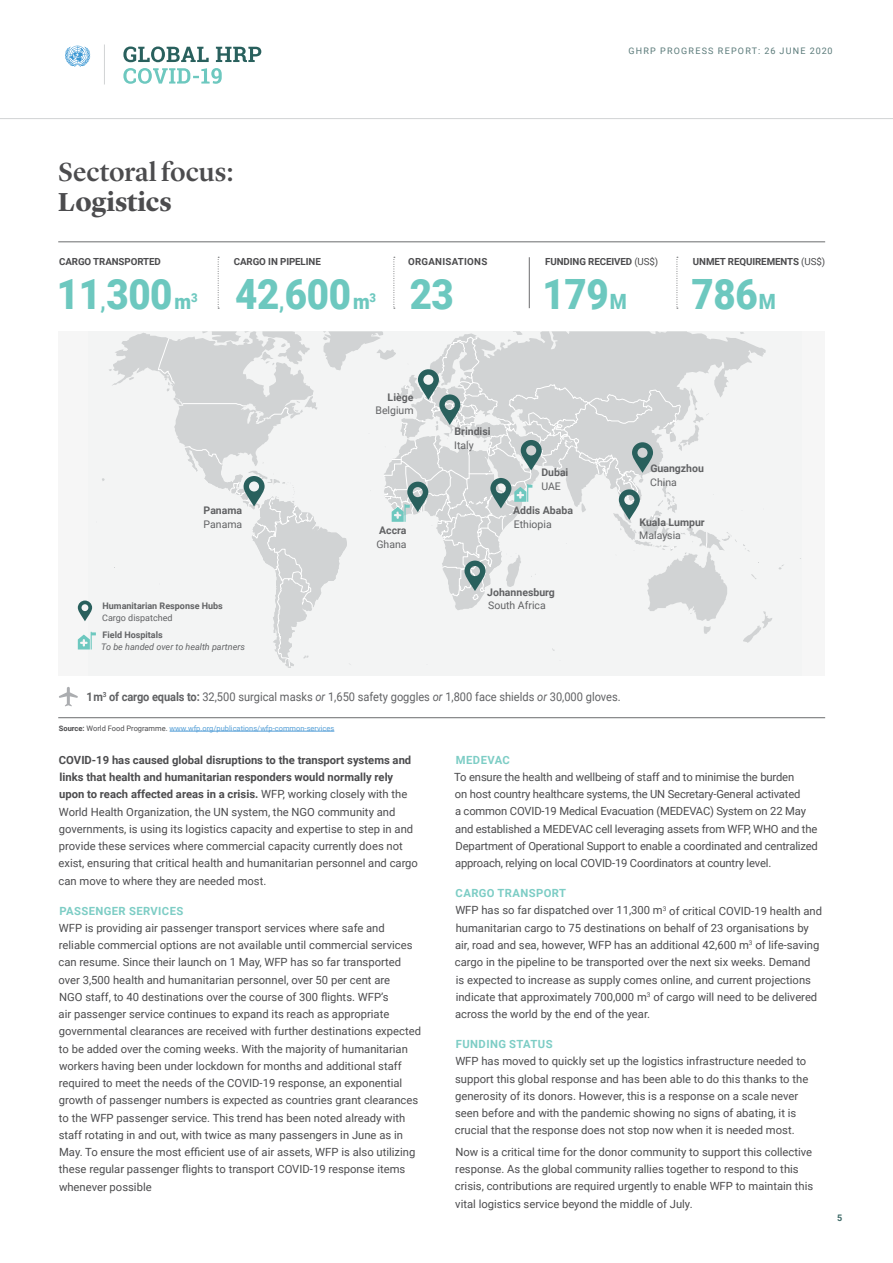
<style>
.page{position:relative;width:893px;height:1263px;background:#fff}
.page>*{position:absolute;margin:0;border:0;box-sizing:border-box;transform-origin:0 0}
.t1{font:900 41.7px "Roboto";letter-spacing:-.01em;color:#6dc8bf;scale:.92 1}
.t2{font:500 27px "Lyon Display";color:#4c4c4e}
.t3{font:700 27px "Lyon Display";color:#4c4c4e}
.t4{font:12px "Roboto";color:#616264;scale:.92 1}
.t5{font:11.25px/17.2px "Roboto";color:#4c4c4e}
.t6{font:700 11.25px "Roboto";letter-spacing:.035em;color:#7dcdc5}
.t7{font:700 10.5px "Roboto";color:#616264}
.t8{font:10.5px "Roboto";color:#616264}
.t9{font:700 9.75px "Roboto";letter-spacing:-.01em;color:#4c4c4e}
.t10{font:700 9.75px "Roboto";letter-spacing:.025em;color:#4c4c4e}
.t11{font:700 9px "Roboto";color:#616264}
.t12{font:italic 9px "Roboto";color:#616264}
.t13{font:9px "Roboto";letter-spacing:.135em;color:#5a7a79}
.t14{font:9px "Roboto";color:#616264}
.t15{font:700 9px "Roboto";color:#3e6a67}
.t16{font:7.5px "Roboto";color:#549fd7}
.s1{font-weight:400}
.s2{font-size:21px}
.s3{font-weight:700}
.s4{font-style:italic}
.s5{font-weight:700;color:#4c4c4e}
.s6{color:#4c4c4e}
.s7{font-weight:700;color:#7dcdc5}
</style>
<div class="page">
<svg style="left:123px;top:68px;width:99px;height:16px"></svg>
<svg style="left:123px;top:47px;width:138px;height:15px"></svg>
<hr style="left:104px;top:45px;width:1px;height:40px;background:#d1d3d4">
<svg style="left:65px;top:46px;width:25px;height:21px"></svg>
<hr style="left:58px;top:241px;width:767px;height:1px;background:#6b6c6e">
<svg style="left:218px;top:257px;width:1px;height:52px"></svg>
<svg style="left:677px;top:257px;width:1px;height:52px"></svg>
<svg style="left:393px;top:257px;width:2px;height:52px"></svg>
<hr style="left:529px;top:257px;width:1px;height:51px;background:#6b6c6e">
<div style="left:58px;top:331px;width:767px;height:344px;background:#f6f6f6"></div>
<svg style="left:778px;top:564px;width:6px;height:6px"></svg>
<hr style="left:0;top:118px;width:893px;height:1px;background:#d1d3d4">
<svg style="left:102px;top:331px;width:670px;height:337px"></svg>
<svg style="left:78px;top:600px;width:14px;height:21px"></svg>
<svg style="left:78px;top:632px;width:18px;height:17px"></svg>
<hr style="left:58px;top:717px;width:767px;height:1px;background:#6b6c6e">
<hr style="left:170px;top:731px;width:164px;height:1px;background:#549fd7">
<svg style="left:59px;top:687px;width:19px;height:19px"></svg>
<h2 class="t2" style="left:58px;top:152px;width:177px">Sectoral focus:</h2>
<h2 class="t3" style="left:58px;top:182px;width:115px">Logistics</h2>
<p class="t13" style="left:628px;top:44px;width:206px">GHRP PROGRESS REPORT: 26 JUNE 2020</p>
<p class="t9" style="left:59px;top:255px;width:103px">CARGO TRANSPORTED</p>
<p class="t9" style="left:234px;top:255px;width:88px">CARGO IN PIPELINE</p>
<p class="t10" style="left:408px;top:255px;width:81px">ORGANISATIONS</p>
<p class="t9" style="left:545px;top:255px;width:115px">FUNDING RECEIVED <span class="s1">(US$)</span></p>
<p class="t9" style="left:693px;top:255px;width:134px">UNMET REQUIREMENTS <span class="s1">(US$)</span></p>
<h1 class="t1" style="left:57px;top:264px;width:155px">11<span class="s2">,</span>300<span class="s2">m</span><sup>3</sup></h1>
<h1 class="t1" style="left:235px;top:264px;width:155px">42<span class="s2">,</span>600<span class="s2">m</span><sup>3</sup></h1>
<h1 class="t1" style="left:410px;top:264px;width:50px">23</h1>
<h1 class="t1" style="left:543px;top:264px;width:93px">179<span class="s2">M</span></h1>
<h1 class="t1" style="left:691px;top:264px;width:93px">786<span class="s2">M</span></h1>
<p class="t7" style="left:204px;top:503px;width:40px">Panama</p>
<p class="t8" style="left:204px;top:517px;width:40px">Panama</p>
<p class="t11" style="left:103px;top:599px;width:122px">Humanitarian Response Hubs</p>
<p class="t14" style="left:102px;top:611px;width:72px">Cargo dispatched</p>
<p class="t11" style="left:103px;top:629px;width:62px">Field Hospitals</p>
<p class="t12" style="left:101px;top:641px;width:145px">To be handed over to health partners</p>
<p class="t7" style="left:388px;top:390px;width:27px">Liège</p>
<p class="t8" style="left:375px;top:403px;width:40px">Belgium</p>
<p class="t7" style="left:379px;top:523px;width:29px">Accra</p>
<p class="t8" style="left:376px;top:536px;width:32px">Ghana</p>
<p class="t7" style="left:454px;top:424px;width:38px">Brindisi</p>
<p class="t8" style="left:454px;top:437px;width:21px">Italy</p>
<p class="t7" style="left:541px;top:465px;width:29px">Dubai</p>
<p class="t8" style="left:541px;top:479px;width:21px">UAE</p>
<p class="t7" style="left:513px;top:503px;width:61px">Addis Ababa</p>
<p class="t8" style="left:514px;top:517px;width:39px">Ethiopia</p>
<p class="t7" style="left:487px;top:585px;width:69px">Johannesburg</p>
<p class="t8" style="left:488px;top:598px;width:59px">South Africa</p>
<p class="t4" style="left:86px;top:688px;width:582px"><span class="s3">1m</span><sup>3</sup> <span class="s3">of cargo equals to:</span> 32,500 surgical masks <span class="s4">or</span> 1,650 safety goggles <span class="s4">or</span> 1,800 face shields <span class="s4">or</span> 30,000 gloves.</p>
<p class="t16" style="left:59px;top:723px;width:277px"><span class="s5">Source:</span> <span class="s6">World Food Programme.</span> www.wfp.org/publications/wfp-common-services</p>
<p class="t7" style="left:650px;top:461px;width:55px">Guangzhou</p>
<p class="t8" style="left:650px;top:475px;width:28px">China</p>
<p class="t7" style="left:639px;top:515px;width:67px">Kuala Lumpur</p>
<p class="t8" style="left:639px;top:528px;width:43px">Malaysia</p>
<p class="t5" style="left:59px;top:751px;width:361px"><span class="s3">COVID-19 has caused global disruptions to the transport systems and links that health and humanitarian responders would normally rely upon to reach affected areas in a crisis.</span> WFP, working closely with the World Health Organization, the UN system, the NGO community and governments, is using its logistics capacity and expertise to step in and provide these services where commercial capacity currently does not exist, ensuring that critical health and humanitarian personnel and cargo can move to where they are needed most.</p>
<p class="t6" style="left:60px;top:903px;width:125px">PASSENGER SERVICES</p>
<p class="t5" style="left:59px;top:919px;width:364px">WFP is providing air passenger transport services where safe and reliable commercial options are not available until commercial services can resume. Since their launch on 1 May, WFP has so far transported over 3,500 health and humanitarian personnel, over 50 per cent are<br>NGO staff, to 40 destinations over the course of 300 flights. WFP’s<br>air passenger service continues to expand its reach as appropriate governmental clearances are received with further destinations expected to be added over the coming weeks. With the majority of humanitarian workers having been under lockdown for months and additional staff required to meet the needs of the COVID-19 response, an exponential growth of passenger numbers is expected as countries grant clearances to the WFP passenger service. This trend has been noted already with staff rotating in and out, with twice as many passengers in June as in May. To ensure the most efficient use of air assets, WFP is also utilizing these regular passenger flights to transport COVID-19 response items whenever possible</p>
<p class="t6" style="left:456px;top:752px;width:55px">MEDEVAC</p>
<p class="t5" style="left:454px;top:768px;width:365px">To ensure the health and wellbeing of staff and to minimise the burden<br>on host country healthcare systems, the UN Secretary-General activated<br>a common COVID-19 Medical Evacuation (MEDEVAC) System on 22 May and established a MEDEVAC cell leveraging assets from WFP, WHO and the Department of Operational Support to enable a coordinated and centralized approach, relying on local COVID-19 Coordinators at country level.</p>
<p class="t5" style="left:455px;top:884px;width:369px"><span class="s7">CARGO TRANSPORT<br></span>WFP has so far dispatched over 11,300 m<sup>3</sup> of critical COVID-19 health and humanitarian cargo to 75 destinations on behalf of 23 organisations by air, road and sea, however, WFP has an additional 42,600 m<sup>3</sup> of life-saving cargo in the pipeline to be transported over the next six weeks. Demand<br>is expected to increase as supply comes online, and current projections indicate that approximately 700,000 m<sup>3</sup> of cargo will need to be delivered across the world by the end of the year.</p>
<p class="t6" style="left:456px;top:1036px;width:98px">FUNDING STATUS</p>
<p class="t5" style="left:455px;top:1052px;width:355px">WFP has moved to quickly set up the logistics infrastructure needed to support this global response and has been able to do this thanks to the generosity of its donors. However, this is a response on a scale never seen before and with the pandemic showing no signs of abating, it is crucial that the response does not stop now when it is needed most.</p>
<p class="t5" style="left:455px;top:1143px;width:360px">Now is a critical time for the donor community to support this collective response. As the global community rallies together to respond to this crisis, contributions are required urgently to enable WFP to maintain this vital logistics service beyond the middle of July.</p>
<p class="t15" style="left:837px;top:1212px;width:7px">5</p>
</div>
